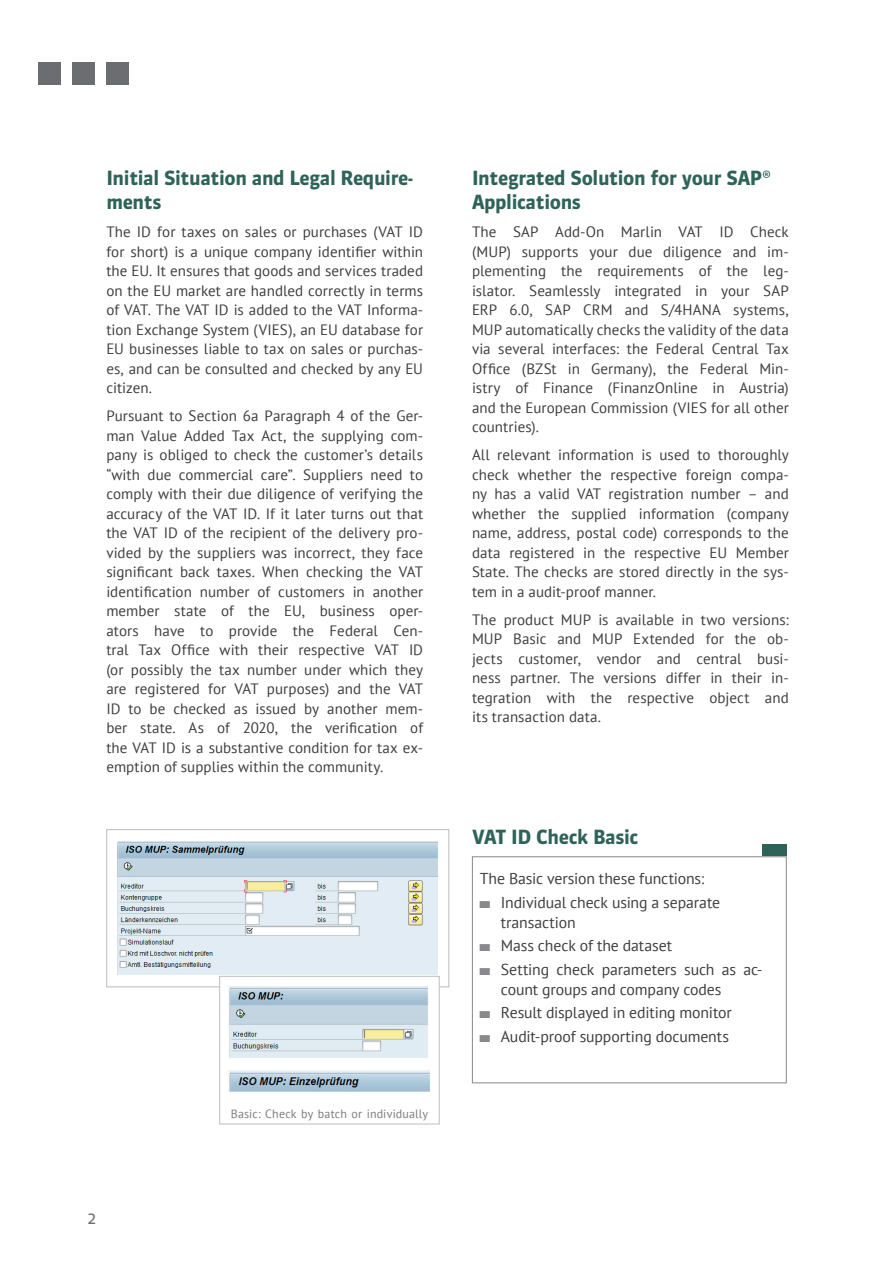
<style>
.page{position:relative;width:893px;height:1263px;background:#fff}
.page>*{position:absolute;margin:0;border:0;box-sizing:border-box;transform-origin:0 0}
.t1{font:700 19.5px/24px "Sanuk OT";letter-spacing:-.02em;color:#2d6358}
.t2{font:15.75px/23.7px "PT Sans";letter-spacing:-.005em;color:#3e3e3f}
.t3{font:15.75px "Sanuk OT";color:#6c6d70}
.t4{font:15px/19.5px "PT Sans";letter-spacing:.005em;color:#3e3e3f;text-align:justify}
.t5{font:12px "PT Sans";letter-spacing:.015em;color:#7a7c7f}
.s1{font-family:"BLOKK Neue";color:#87898c}
</style>
<div class="page">
<div style="left:72px;top:62px;width:23px;height:23px;background:#6c6d70"></div>
<div style="left:38px;top:62px;width:23px;height:23px;background:#6c6d70"></div>
<div style="left:106px;top:62px;width:23px;height:23px;background:#6c6d70"></div>
<div style="left:472px;top:856px;width:315px;height:227px;border:1px solid #87898c"></div>
<div style="left:762px;top:844px;width:25px;height:12px;background:#2d6358"></div>
<div style="left:106px;top:829px;width:343px;height:158px;background:#fff;border:1px solid #bcbdc0"></div>
<img style="left:117px;top:841px;width:321px;height:134px">
<div style="left:219px;top:976px;width:221px;height:148px;background:#fff;border:1px solid #bcbdc0"></div>
<img style="left:228px;top:986px;width:200px;height:72px">
<img style="left:228px;top:1070px;width:202px;height:22px">
<h1 class="t1" style="left:106px;top:166px;width:308px">Initial Situation and Legal Require&shy;ments</h1>
<p class="t4" style="left:106px;top:222px;width:318px">The ID for taxes on sales or purchases (VAT ID for short) is a unique company identifier within the EU. It ensures that goods and services traded on the EU market are handled correctly in terms of VAT. The VAT ID is added to the VAT Informa&shy;tion Exchange System (VIES), an EU database for EU businesses liable to tax on sales or purchas&shy;es, and can be consulted and checked by any EU citizen.</p>
<p class="t4" style="left:106px;top:406px;width:318px">Pursuant to Section 6a Paragraph 4 of the Ger&shy;man Value Added Tax Act, the supplying com&shy;pany is obliged to check the customer’s details “with due commercial care”. Suppliers need to comply with their due diligence of verifying the accuracy of the VAT ID. If it later turns out that the VAT ID of the recipient of the delivery pro&shy;vided by the suppliers was incorrect, they face significant back taxes. When checking the VAT identification number of customers in another member state of the EU, business oper&shy;ators have to provide the Federal Cen&shy;tral Tax Office with their respective VAT ID (or possibly the tax number under which they are registered for VAT purposes) and the VAT ID to be checked as issued by another mem&shy;ber state. As of 2020, the verification of the VAT ID is a substantive condition for tax ex&shy;emption of supplies within the community.</p>
<p class="t3" style="left:88px;top:1208px;width:10px">2</p>
<p class="t5" style="left:231px;top:1106px;width:199px">Basic: Check by batch or individually</p>
<h1 class="t1" style="left:472px;top:166px;width:300px">Integrated Solution for your SAP®<br>Applications</h1>
<p class="t4" style="left:472px;top:222px;width:318px">The SAP Add-On Marlin VAT ID Check (MUP) supports your due diligence and im&shy;plementing the requirements of the leg&shy;islator. Seamlessly integrated in your SAP ERP 6.0, SAP CRM and S/4HANA systems, MUP automatically checks the validity of the data via several interfaces: the Federal Central Tax Office (BZSt in Germany), the Federal Min&shy;istry of Finance (FinanzOnline in Austria) and the European Commission (VIES for all other countries).</p>
<p class="t4" style="left:472px;top:445px;width:318px">All relevant information is used to thoroughly check whether the respective foreign compa&shy;ny has a valid VAT registration number – and whether the supplied information (company name, address, postal code) corresponds to the data registered in the respective EU Member State. The checks are stored directly in the sys&shy;tem in a audit-proof manner.</p>
<p class="t4" style="left:472px;top:609px;width:318px">The product MUP is available in two versions:<br>MUP Basic and MUP Extended for the ob&shy;jects customer, vendor and central busi&shy;ness partner. The versions differ in their in&shy;tegration with the respective object and its transaction data.</p>
<h1 class="t1" style="left:472px;top:825px;width:168px">VAT ID Check Basic</h1>
<p class="t2" style="left:480px;top:867px;width:242px">The Basic version these functions:<br><span class="s1">ł</span> Individual check using a separate</p>
<p class="t2" style="left:480px;top:910px;width:284px;text-indent:21px">transaction<br><span class="s1">ł</span> Mass check of the dataset<br><span class="s1">ł</span> Setting check parameters such as ac-</p>
<p class="t2" style="left:480px;top:977px;width:254px;text-indent:21px">count groups and company codes <span class="s1">ł</span> Result displayed in editing monitor <span class="s1">ł</span> Audit-proof supporting documents</p>
</div>
